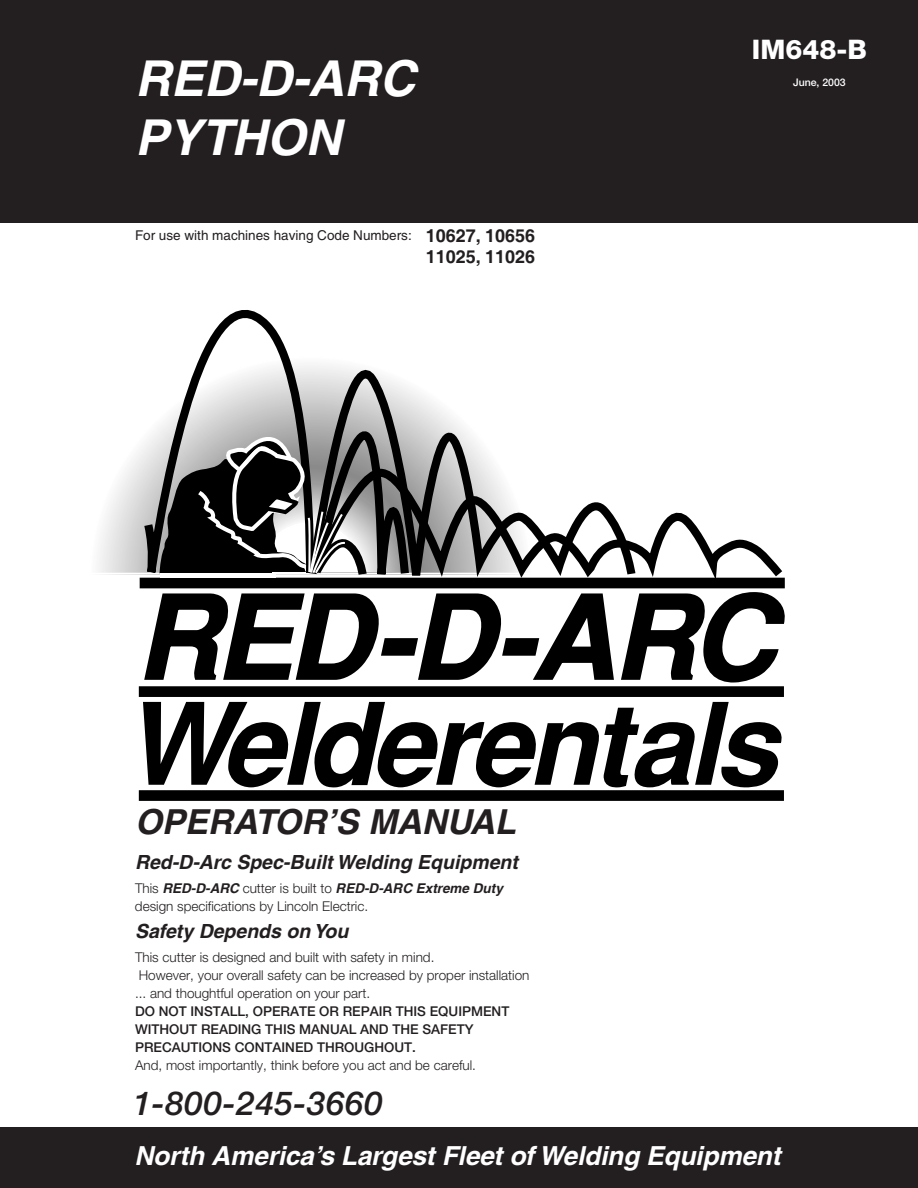
<style>
.page{position:relative;width:918px;height:1188px;background:#fff}
.page>*{position:absolute;margin:0;border:0;box-sizing:border-box;transform-origin:0 0}
.t1{font:italic 700 49.5px/59.4px "Helvetica";color:#fff}
.t2{font:italic 700 34.5px "Helvetica";color:#231f20}
.t3{font:italic 500 33px "Helvetica Neue";letter-spacing:.02em;color:#231f20}
.t4{font:800 27px "Helvetica Neue";color:#fff}
.t5{font:italic 700 26.25px "Helvetica";letter-spacing:-.005em;color:#fff}
.t6{font:italic 700 19.5px "Helvetica";color:#231f20}
.t7{font:700 18px "Helvetica";color:#231f20}
.t8{font:300 13.5px/18px "Helvetica Neue";color:#231f20}
.t9{font:500 13.5px/18px "Helvetica Neue";color:#231f20}
.t10{font:italic 700 13.5px "Helvetica";color:#231f20}
.t11{font:13.5px "Helvetica";color:#231f20}
.t12{font:500 10.5px "Helvetica Neue";color:#fff}
.s1{font-weight:700;font-size:18px}
.s2{font-family:"Helvetica Neue";font-weight:300;font-style:normal}
</style>
<div class="page">
<div style="left:0;top:0;width:918px;height:223px;background:#231f20"></div>
<svg style="left:99px;top:453px;width:40px;height:122px"></svg>
<svg style="left:318px;top:365px;width:134px;height:55px"></svg>
<svg style="left:139px;top:310px;width:179px;height:270px"></svg>
<svg style="left:143px;top:420px;width:642px;height:263px"></svg>
<svg style="left:143px;top:702px;width:639px;height:86px"></svg>
<div style="left:140px;top:687px;width:643px;height:9px;background:#000"></div>
<div style="left:139px;top:686px;width:645px;height:11px;border:2px solid #000"></div>
<div style="left:141px;top:579px;width:643px;height:8px;background:#000"></div>
<div style="left:140px;top:578px;width:645px;height:10px;border:2px solid #000"></div>
<div style="left:140px;top:791px;width:643px;height:9px;background:#000"></div>
<div style="left:139px;top:790px;width:645px;height:11px;border:2px solid #000"></div>
<hr style="left:160px;top:573px;width:116px;height:4px;background:#fff">
<hr style="left:272px;top:572px;width:34px;height:2px;background:#fff">
<div style="left:0;top:1127px;width:918px;height:61px;background:#231f20"></div>
<h1 class="t1" style="left:135px;top:54px;width:282px">RED-D-ARC<br>PYTHON</h1>
<p class="t11" style="left:135px;top:230px;width:402px">For use with machines having Code Numbers: <span class="s1">10627, 10656</span></p>
<h3 class="t7" style="left:426px;top:250px;width:111px">11025, 11026</h3>
<h2 class="t2" style="left:135px;top:809px;width:382px">OPERATOR’S MANUAL</h2>
<h3 class="t6" style="left:135px;top:855px;width:384px">Red-D-Arc Spec-Built Welding Equipment</h3>
<p class="t10" style="left:135px;top:884px;width:369px"><span class="s2">This</span> RED-D-ARC <span class="s2">cutter is built to</span> RED-D-ARC Extreme Duty</p>
<p class="t8" style="left:135px;top:899px;width:235px">design specifications by Lincoln Electric.</p>
<h3 class="t6" style="left:135px;top:924px;width:215px">Safety Depends on You</h3>
<p class="t8" style="left:135px;top:950px;width:396px">This cutter is designed and built with safety in mind.<br>However, your overall safety can be increased by proper installation ... and thoughtful operation on your part.</p>
<p class="t9" style="left:135px;top:1004px;width:376px">DO NOT INSTALL, OPERATE OR REPAIR THIS EQUIPMENT<br>WITHOUT READING THIS MANUAL AND THE SAFETY<br>PRECAUTIONS CONTAINED THROUGHOUT.</p>
<p class="t8" style="left:135px;top:1058px;width:342px">And, most importantly, think before you act and be careful.</p>
<h3 class="t3" style="left:133px;top:1091px;width:251px">1-800-245-3660</h3>
<h3 class="t4" style="left:752px;top:39px;width:117px">IM648-B</h3>
<p class="t12" style="left:793px;top:79px;width:54px">June, 2003</p>
<h3 class="t5" style="left:134px;top:1146px;width:648px">North America’s Largest Fleet of Welding Equipment</h3>
</div>
